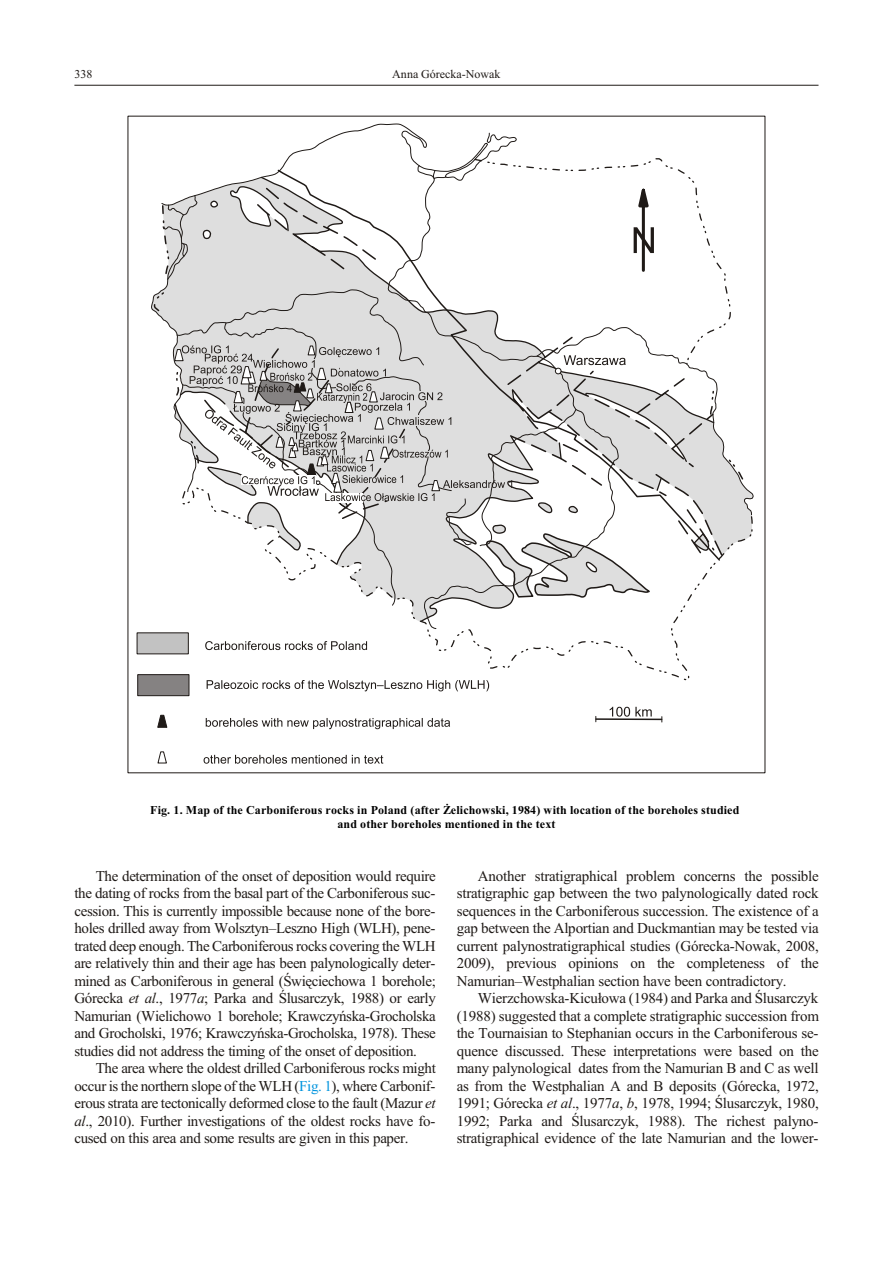
<style>
.page{position:relative;width:894px;height:1263px;background:#fff}
.page>*{position:absolute;margin:0;border:0;box-sizing:border-box;transform-origin:0 0}
.t1{font:15px/17.5px "Times New Roman";letter-spacing:-.02em;color:#1f1a17;text-align:justify}
.t2{font:700 12px/14.2px "Times New Roman";letter-spacing:.01em;color:#000;text-align:center}
.t3{font:12px "Times New Roman";color:#1f1a17}
.s1{font-style:italic}
.s2{color:#0094de}
</style>
<div class="page">
<hr style="left:74px;top:85px;width:745px;height:1px;background:#1f1a17">
<svg style="left:137px;top:633px;width:43px;height:21px"></svg>
<svg style="left:137px;top:674px;width:52px;height:22px"></svg>
<svg style="left:207px;top:681px;width:282px;height:10px"></svg>
<svg style="left:151px;top:280px;width:28px;height:74px"></svg>
<svg style="left:153px;top:290px;width:14px;height:23px"></svg>
<svg style="left:180px;top:494px;width:574px;height:187px"></svg>
<svg style="left:179px;top:280px;width:536px;height:343px"></svg>
<svg style="left:161px;top:124px;width:356px;height:156px"></svg>
<svg style="left:276px;top:168px;width:445px;height:122px"></svg>
<svg style="left:158px;top:752px;width:9px;height:11px"></svg>
<svg style="left:157px;top:715px;width:10px;height:13px"></svg>
<svg style="left:206px;top:718px;width:244px;height:11px"></svg>
<svg style="left:204px;top:755px;width:179px;height:9px"></svg>
<hr style="left:596px;top:718px;width:66px;height:2px;background:#1f1a17">
<svg style="left:610px;top:707px;width:42px;height:10px"></svg>
<svg style="left:634px;top:163px;width:20px;height:110px"></svg>
<svg style="left:173px;top:290px;width:580px;height:308px"></svg>
<p class="t3" style="left:74px;top:70px;width:20px">338</p>
<p class="t3" style="left:392px;top:70px;width:110px">Anna Górecka-Nowak</p>
<p class="t2" style="left:150px;top:804px;width:591px">Fig. 1. Map of the Car bon if er ous rocks in Po land (af ter ¯elichowski, 1984) with lo ca tion of the bore holes stud ied and other bore holes men tioned in the text</p>
<p class="t1" style="left:74px;top:868px;width:363px;text-indent:21px">The de ter mi na tion of the on set of de po si tion would re quire the dat ing of rocks from the basal part of the Carbon if er ous suc - cession. This is cur rently impos si ble because none of the bore - holes drilled away from Wolsztyn–Leszno High (WLH), pen e - trated deep enough. The Car bon if er ous rocks cov er ing the WLH are rel a tively thin and their age has been paly no logi cal ly de ter - mined as Car bon if er ous in gen eral (Œwiêciechowa 1 bore hole; Górecka <span class="s1">et al</span>., 1977<span class="s1">a</span>; Parka and Œlusarczyk, 1988) or early Namurian (Wielichowo 1 bore hole; Krawczyñska- Grocholska and Grocholski, 1976; Krawczyñska-Grocholska, 1978). These stud ies did not ad dress the timing of the on set of de po si tion.</p>
<p class="t1" style="left:74px;top:1061px;width:363px;text-indent:21px">The area where the old est drilled Car bon if er ous rocks might oc cur is the north ern slope of the WLH (<span class="s2">Fig. 1</span>), where Car bon if - er ous strata are tec toni cally de formed close to the fault (Mazur <span class="s1">et al</span>., 2010). Fur ther in ves tiga tions of the old est rocks have fo - cused on this area and some re sults are given in this pa per.</p>
<p class="t1" style="left:457px;top:868px;width:364px;text-indent:21px">An other strati graphi cal prob lem concerns the pos si ble stratigraphic gap between the two palyno logically dated rock se quences in the Car bon if er ous suc ces sion. The ex is tence of a gap be tween the Alportian and Duckmantian may be tested via current palynostratigraphical stud ies (Górecka-Nowak, 2008, 2009), pre vi ous opin ions on the complete ness of the Namurian–Westphalian section have been con tradic tory.</p>
<p class="t1" style="left:457px;top:991px;width:364px;text-indent:21px">Wierzchowska-Kicu³owa (1984) and Parka and Œlusarczyk (1988) sug gested that a complete strati graphic succession from the Tournaisian to Stephanian oc curs in the Car bon if er ous se - quence discussed. These in terpre ta tions were based on the many palynological dates from the Namurian B and C as well as from the Westphalian A and B depos its (Górecka, 1972, 1991; Górecka <span class="s1">et al</span>., 1977<span class="s1">a</span>, <span class="s1">b</span>, 1978, 1994; Œlusarczyk, 1980, 1992; Parka and Œlusarczyk, 1988). The rich est palyno - stratigraphical ev i dence of the late Namurian and the low er -</p>
</div>
